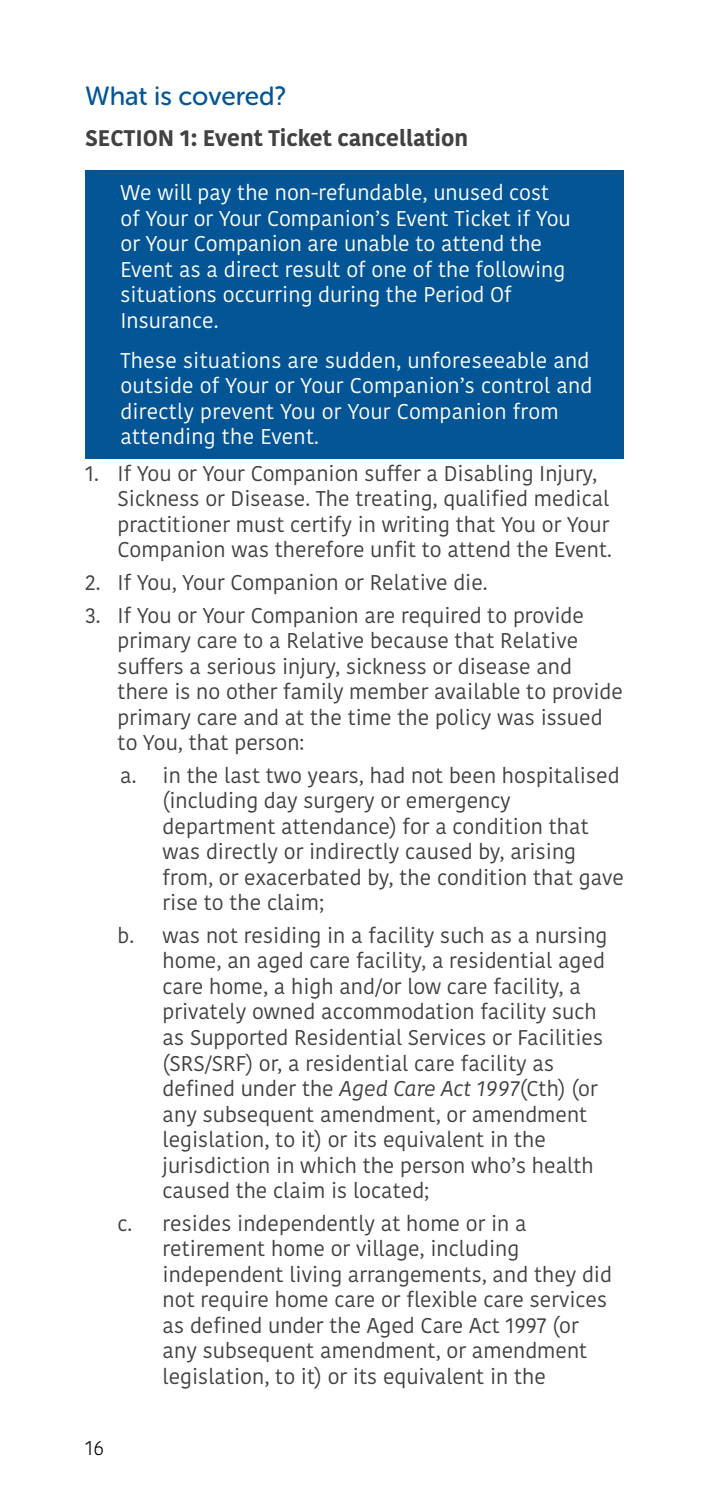
<style>
.page{position:relative;width:709px;height:1489px;background:#fff}
.page>*{position:absolute;margin:0;border:0;box-sizing:border-box;transform-origin:0 0}
.t1{font:26.25px "Museo Sans Rounded 500";letter-spacing:-.005em;color:#005596}
.t2{font:700 22.5px "Kohinoor";color:#414042}
.t3{font:21.25px/25.5px "Kohinoor";color:#414042}
.t4{font:21.25px/25.5px "Kohinoor";color:#fff}
.t5{font:300 20px "Kohinoor";color:#000}
.s1{font-style:italic}
</style>
<div class="page">
<div style="left:85px;top:170px;width:539px;height:288px;background:#035595"></div>
<p class="t1" style="left:85px;top:81px;width:203px">What is covered?</p>
<p class="t2" style="left:85px;top:123px;width:384px">SECTION 1: Event Ticket cancellation</p>
<p class="t4" style="left:120px;top:180px;width:452px">We will pay the non-refundable, unused cost of Your or Your Companion’s Event Ticket if You or Your Companion are unable to attend the Event as a direct result of one of the following situations occurring during the Period Of Insurance.</p>
<p class="t4" style="left:120px;top:348px;width:473px">These situations are sudden, unforeseeable and outside of Your or Your Companion’s control and directly prevent You or Your Companion from attending the Event.</p>
<p class="t3" style="left:118px;top:461px;width:496px;text-indent:-32px">1. If You or Your Companion suffer a Disabling Injury, Sickness or Disease. The treating, qualified medical practitioner must certify in writing that You or Your Companion was therefore unfit to attend the Event.</p>
<p class="t3" style="left:85px;top:570px;width:404px">2. If You, Your Companion or Relative die.</p>
<p class="t3" style="left:118px;top:603px;width:507px;text-indent:-32px">3. If You or Your Companion are required to provide primary care to a Relative because that Relative suffers a serious injury, sickness or disease and there is no other family member available to provide primary care and at the time the policy was issued to You, that person:</p>
<p class="t3" style="left:163px;top:763px;width:463px;text-indent:-42px">a. in the last two years, had not been hospitalised (including day surgery or emergency department attendance) for a condition that was directly or indirectly caused by, arising from, or exacerbated by, the condition that gave rise to the claim;</p>
<p class="t3" style="left:163px;top:923px;width:446px;text-indent:-45px">b. was not residing in a facility such as a nursing home, an aged care facility, a residential aged care home, a high and/or low care facility, a privately owned accommodation facility such as Supported Residential Services or Facilities (SRS/SRF) or, a residential care facility as defined under the <span class="s1">Aged Care Act 1997</span>(Cth) (or any subsequent amendment, or amendment legislation, to it) or its equivalent in the jurisdiction in which the person who’s health caused the claim is located;</p>
<p class="t3" style="left:163px;top:1210px;width:451px;text-indent:-45px">c. resides independently at home or in a retirement home or village, including independent living arrangements, and they did not require home care or flexible care services as defined under the Aged Care Act 1997 (or any subsequent amendment, or amendment legislation, to it) or its equivalent in the</p>
<p class="t5" style="left:85px;top:1434px;width:20px">16</p>
</div>
